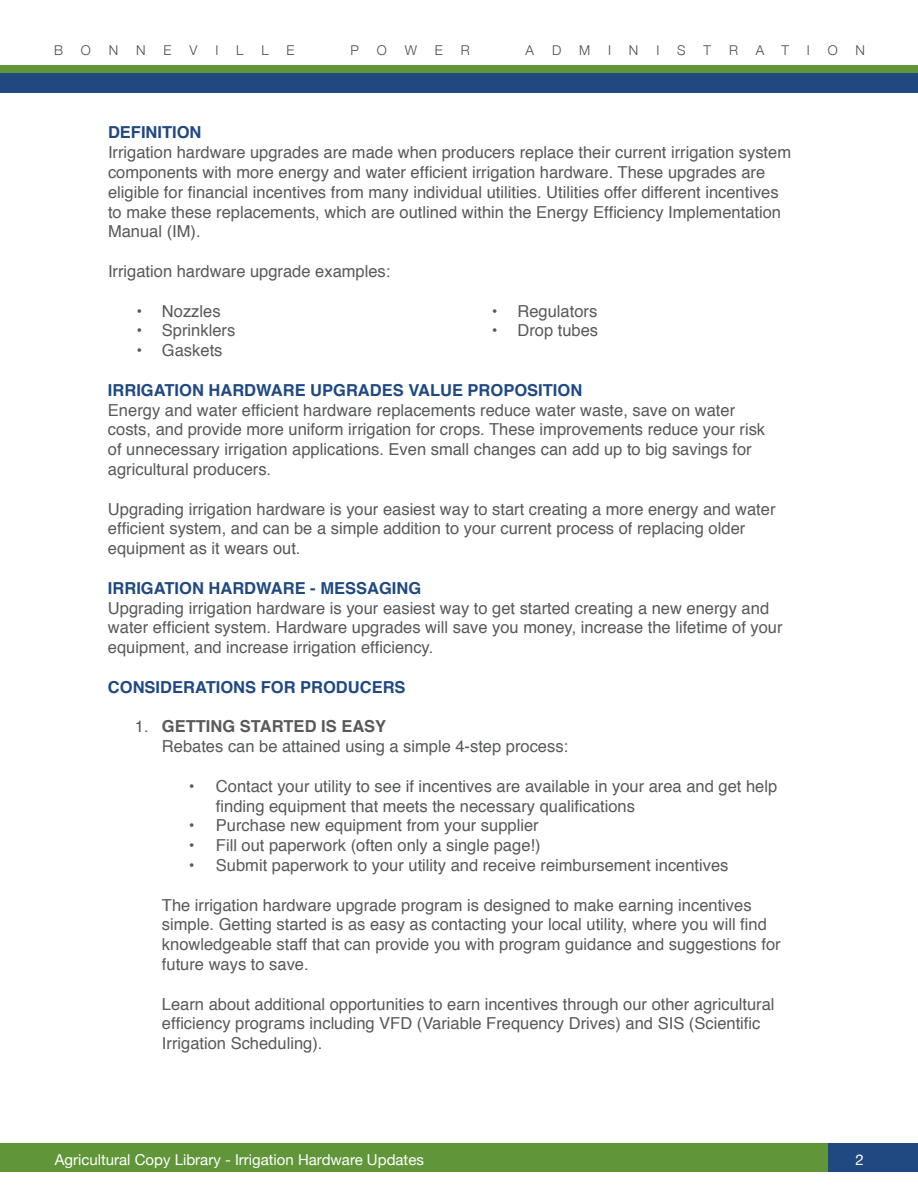
<style>
.page{position:relative;width:918px;height:1188px;background:#fff}
.page>*{position:absolute;margin:0;border:0;box-sizing:border-box;transform-origin:0 0}
.t1{font:16.5px/19.8px "Helvetica";color:#58595b}
.t2{font:700 16.5px "Helvetica";color:#204981}
.t3{font:15px "Helvetica Neue";color:#fff}
.t4{font:300 13.5px "Helvetica Neue";color:#4d4d4f}
.s1{font-weight:700}
</style>
<div class="page">
<div style="left:0;top:66px;width:918px;height:27px;background:#204981"></div>
<div style="left:0;top:66px;width:918px;height:7px;background:#609639"></div>
<div style="left:0;top:1143px;width:828px;height:29px;background:#609639"></div>
<div style="left:828px;top:1143px;width:90px;height:29px;background:#204981"></div>
<p class="t4" style="left:54px;top:39px;width:11px">B</p>
<p class="t4" style="left:81px;top:39px;width:12px">O</p>
<p class="t4" style="left:109px;top:39px;width:11px">N</p>
<p class="t4" style="left:136px;top:39px;width:11px">N</p>
<p class="t4" style="left:164px;top:39px;width:10px">E</p>
<p class="t4" style="left:189px;top:39px;width:10px">V</p>
<p class="t4" style="left:215px;top:39px;width:4px">I</p>
<p class="t4" style="left:236px;top:39px;width:9px">L</p>
<p class="t4" style="left:261px;top:39px;width:9px">L</p>
<p class="t4" style="left:287px;top:39px;width:10px">E</p>
<p class="t4" style="left:350px;top:39px;width:10px">P</p>
<p class="t4" style="left:377px;top:39px;width:12px">O</p>
<p class="t4" style="left:405px;top:39px;width:14px">W</p>
<p class="t4" style="left:435px;top:39px;width:10px">E</p>
<p class="t4" style="left:461px;top:39px;width:11px">R</p>
<p class="t4" style="left:526px;top:39px;width:10px">A</p>
<p class="t4" style="left:552px;top:39px;width:11px">D</p>
<p class="t4" style="left:579px;top:39px;width:13px">M</p>
<p class="t4" style="left:608px;top:39px;width:4px">I</p>
<p class="t4" style="left:629px;top:39px;width:11px">N</p>
<p class="t4" style="left:656px;top:39px;width:4px">I</p>
<p class="t4" style="left:677px;top:39px;width:10px">S</p>
<p class="t4" style="left:704px;top:39px;width:9px">T</p>
<p class="t4" style="left:729px;top:39px;width:11px">R</p>
<p class="t4" style="left:756px;top:39px;width:10px">A</p>
<p class="t4" style="left:781px;top:39px;width:9px">T</p>
<p class="t4" style="left:807px;top:39px;width:4px">I</p>
<p class="t4" style="left:828px;top:39px;width:12px">O</p>
<p class="t4" style="left:856px;top:39px;width:11px">N</p>
<p class="t2" style="left:108px;top:119px;width:95px">DEFINITION</p>
<p class="t1" style="left:108px;top:143px;width:685px">Irrigation hardware upgrades are made when producers replace their current irrigation system components with more energy and water efficient irrigation hardware. These upgrades are eligible for financial incentives from many individual utilities. Utilities offer different incentives to make these replacements, which are outlined within the Energy Efficiency Implementation Manual (IM).</p>
<p class="t1" style="left:108px;top:262px;width:284px">Irrigation hardware upgrade examples:</p>
<p class="t1" style="left:136px;top:301px;width:86px">• Nozzles</p>
<p class="t1" style="left:136px;top:321px;width:100px">• Sprinklers</p>
<p class="t1" style="left:136px;top:341px;width:88px">• Gaskets</p>
<p class="t1" style="left:492px;top:301px;width:107px">• Regulators</p>
<p class="t1" style="left:492px;top:321px;width:108px">• Drop tubes</p>
<p class="t2" style="left:108px;top:377px;width:476px">IRRIGATION HARDWARE UPGRADES VALUE PROPOSITION</p>
<p class="t1" style="left:108px;top:400px;width:659px">Energy and water efficient hardware replacements reduce water waste, save on water costs, and provide more uniform irrigation for crops. These improvements reduce your risk of unnecessary irrigation applications. Even small changes can add up to big savings for agricultural producers.</p>
<p class="t1" style="left:108px;top:499px;width:669px">Upgrading irrigation hardware is your easiest way to start creating a more energy and water efficient system, and can be a simple addition to your current process of replacing older equipment as it wears out.</p>
<p class="t2" style="left:108px;top:575px;width:315px">IRRIGATION HARDWARE - MESSAGING</p>
<p class="t1" style="left:108px;top:598px;width:676px">Upgrading irrigation hardware is your easiest way to get started creating a new energy and water efficient system. Hardware upgrades will save you money, increase the lifetime of your equipment, and increase irrigation efficiency.</p>
<p class="t2" style="left:108px;top:674px;width:299px">CONSIDERATIONS FOR PRODUCERS</p>
<p class="t1" style="left:162px;top:717px;width:408px;text-indent:-27px">1. <span class="s1">GETTING STARTED IS EASY<br></span>Rebates can be attained using a simple 4-step process:</p>
<p class="t1" style="left:216px;top:777px;width:563px;text-indent:-27px">• Contact your utility to see if incentives are available in your area and get help finding equipment that meets the necessary qualifications</p>
<p class="t1" style="left:189px;top:816px;width:351px">• Purchase new equipment from your supplier</p>
<p class="t1" style="left:189px;top:836px;width:353px">• Fill out paperwork (often only a single page!)</p>
<p class="t1" style="left:189px;top:856px;width:541px">• Submit paperwork to your utility and receive reimbursement incentives</p>
<p class="t1" style="left:162px;top:895px;width:620px">The irrigation hardware upgrade program is designed to make earning incentives simple. Getting started is as easy as contacting your local utility, where you will find knowledgeable staff that can provide you with program guidance and suggestions for future ways to save.</p>
<p class="t1" style="left:162px;top:994px;width:614px">Learn about additional opportunities to earn incentives through our other agricultural efficiency programs including VFD (Variable Frequency Drives) and SIS (Scientific<br>Irrigation Scheduling).</p>
<p class="t3" style="left:55px;top:1148px;width:371px">Agricultural Copy Library - Irrigation Hardware Updates</p>
<p class="t3" style="left:856px;top:1148px;width:10px">2</p>
</div>
